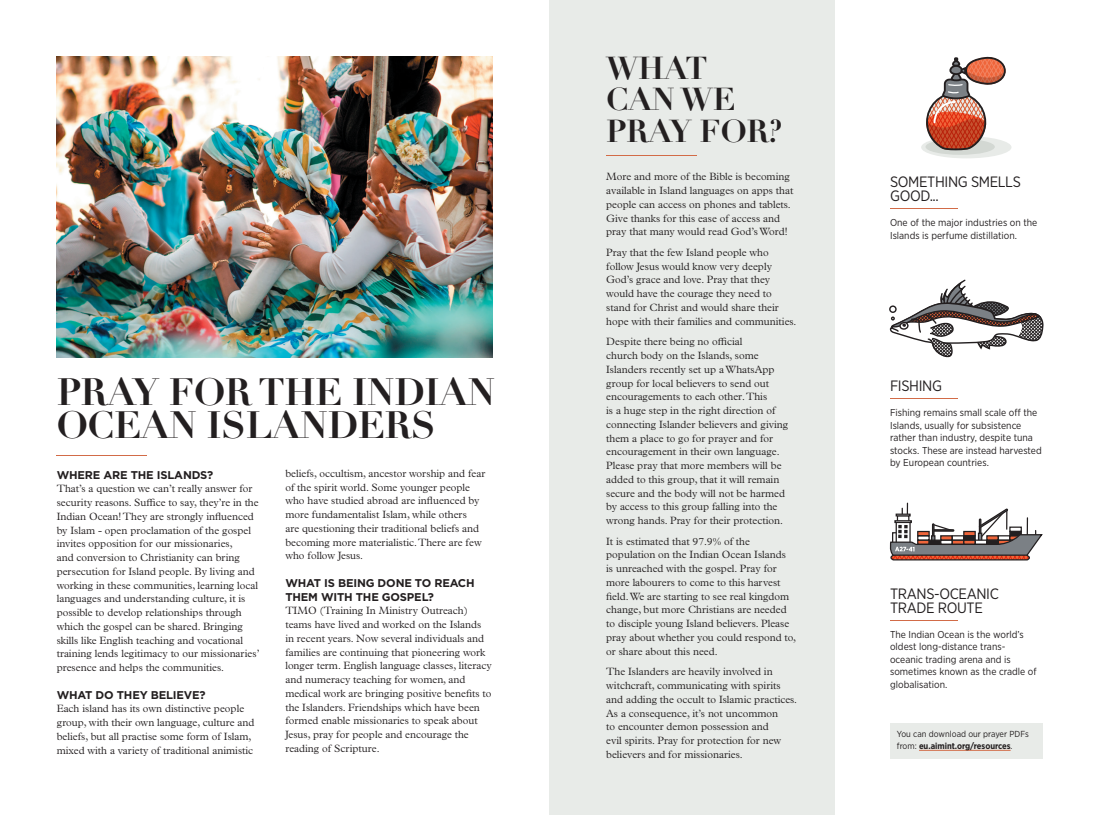
<style>
.page{position:relative;width:1099px;height:815px;background:#fff}
.page>*{position:absolute;margin:0;border:0;box-sizing:border-box;transform-origin:0 0}
.t1{font:700 37.5px/32.5px "Didot LT Pro";letter-spacing:-.01em;color:#231f20}
.t2{font:700 31.25px/31.2px "Didot LT Pro";letter-spacing:-.01em;color:#231f20}
.t3{font:300 18.75px "Gotham";color:#d26b47;scale:6 1}
.t4{font:300 18.75px "Gotham";color:#d26b47;scale:8 1}
.t5{font:15px/13.8px "Gotham Narrow";letter-spacing:-.025em;color:#231f20}
.t6{font:700 11.25px/13.8px "Gotham";letter-spacing:-.015em;color:#231f20}
.t7{font:300 10.62px/13.8px "Plantin MT Pro";color:#231f20}
.t8{font:10px/12.5px "Gotham Narrow";color:#231f20}
.t9{font:8.75px/12.5px "Gotham Narrow";color:#231f20}
.s1{font-weight:700}
</style>
<div class="page">
<div style="left:549px;top:0;width:285px;height:815px;background:#e8ebe8"></div>
<div style="left:889px;top:723px;width:153px;height:35px;background:#e8ebe8"></div>
<hr style="left:919px;top:750px;width:91px;height:1px;background:#d26b47">
<img style="left:57px;top:57px;width:436px;height:301px">
<svg style="left:889px;top:279px;width:155px;height:79px"></svg>
<div style="left:921px;top:136px;width:90px;height:22px;background:#e8ebe8;border-radius:50%"></div>
<div style="left:925px;top:139px;width:69px;height:16px;background:#d3d8d3;border-radius:50%"></div>
<svg style="left:925px;top:56px;width:81px;height:95px"></svg>
<svg style="left:889px;top:503px;width:154px;height:58px"></svg>
<h1 class="t1" style="left:57px;top:376px;width:440px">PRAY FOR THE INDIAN<br>OCEAN ISLANDERS</h1>
<h3 class="t4" style="left:57px;top:434px;width:13px">_</h3>
<p class="t6" style="left:57px;top:468px;width:158px">WHERE ARE THE ISLANDS?</p>
<p class="t7" style="left:57px;top:482px;width:204px">That’s a question we can’t really answer for security reasons. Suffice to say, they’re in the Indian Ocean! They are strongly influenced by Islam - open proclamation of the gospel invites opposition for our missionaries,<br>and conversion to Christianity can bring persecution for Island people. By living and working in these communities, learning local languages and understanding culture, it is possible to develop relationships through which the gospel can be shared. Bringing skills like English teaching and vocational training lends legitimacy to our missionaries’ presence and helps the communities.</p>
<p class="t6" style="left:57px;top:688px;width:150px">WHAT DO THEY BELIEVE?</p>
<p class="t7" style="left:57px;top:702px;width:199px">Each island has its own distinctive people group, with their own language, culture and beliefs, but all practise some form of Islam, mixed with a variety of traditional animistic</p>
<p class="t7" style="left:285px;top:466px;width:202px">beliefs, occultism, ancestor worship and fear of the spirit world. Some younger people who have studied abroad are influenced by more fundamentalist Islam, while others<br>are questioning their traditional beliefs and becoming more materialistic. There are few who follow Jesus.</p>
<p class="t6" style="left:285px;top:576px;width:191px">WHAT IS BEING DONE TO REACH<br>THEM WITH THE GOSPEL?</p>
<p class="t7" style="left:285px;top:604px;width:208px">TIMO (Training In Ministry Outreach) teams have lived and worked on the Islands in recent years. Now several individuals and families are continuing that pioneering work longer term. English language classes, literacy and numeracy teaching for women, and medical work are bringing positive benefits to the Islanders. Friendships which have been formed enable missionaries to speak about Jesus, pray for people and encourage the reading of Scripture.</p>
<h2 class="t2" style="left:606px;top:53px;width:178px">WHAT<br>CAN WE<br>PRAY FOR?</h2>
<h3 class="t4" style="left:606px;top:134px;width:13px">_</h3>
<p class="t7" style="left:606px;top:170px;width:189px">More and more of the Bible is becoming available in Island languages on apps that people can access on phones and tablets.<br>Give thanks for this ease of access and pray that many would read God’s Word!</p>
<p class="t7" style="left:606px;top:246px;width:192px">Pray that the few Island people who follow Jesus would know very deeply God’s grace and love. Pray that they would have the courage they need to stand for Christ and would share their hope with their families and communities.</p>
<p class="t7" style="left:606px;top:335px;width:184px">Despite there being no official<br>church body on the Islands, some Islanders recently set up a WhatsApp group for local believers to send out encouragements to each other. This<br>is a huge step in the right direction of connecting Islander believers and giving them a place to go for prayer and for encouragement in their own language.<br>Please pray that more members will be added to this group, that it will remain secure and the body will not be harmed by access to this group falling into the wrong hands. Pray for their protection.</p>
<p class="t7" style="left:606px;top:534px;width:191px">It is estimated that 97.9% of the population on the Indian Ocean Islands<br>is unreached with the gospel. Pray for more labourers to come to this harvest field. We are starting to see real kingdom change, but more Christians are needed to disciple young Island believers. Please pray about whether you could respond to, or share about this need.</p>
<p class="t7" style="left:606px;top:665px;width:192px">The Islanders are heavily involved in witchcraft, communicating with spirits and adding the occult to Islamic practices.<br>As a consequence, it’s not uncommon<br>to encounter demon possession and<br>evil spirits. Pray for protection for new believers and for missionaries.</p>
<h3 class="t5" style="left:890px;top:175px;width:132px">SOMETHING SMELLS<br>GOOD...</h3>
<h3 class="t3" style="left:890px;top:188px;width:13px">_</h3>
<p class="t8" style="left:890px;top:216px;width:149px">One of the major industries on the<br>Islands is perfume distillation.</p>
<h3 class="t5" style="left:890px;top:379px;width:53px">FISHING</h3>
<h3 class="t3" style="left:890px;top:378px;width:13px">_</h3>
<p class="t8" style="left:890px;top:406px;width:153px">Fishing remains small scale off the Islands, usually for subsistence rather than industry, despite tuna stocks. These are instead harvested by European countries.</p>
<h3 class="t5" style="left:890px;top:587px;width:110px">TRANS-OCEANIC<br>TRADE ROUTE</h3>
<h3 class="t3" style="left:890px;top:599px;width:13px">_</h3>
<p class="t8" style="left:890px;top:628px;width:148px">The Indian Ocean is the world’s oldest long-distance trans&shy;oceanic trading arena and is sometimes known as the cradle of globalisation.</p>
<p class="t9" style="left:896px;top:727px;width:133px">You can download our prayer PDFs from: <span class="s1">eu.aimint.org/resources</span>.</p>
</div>
